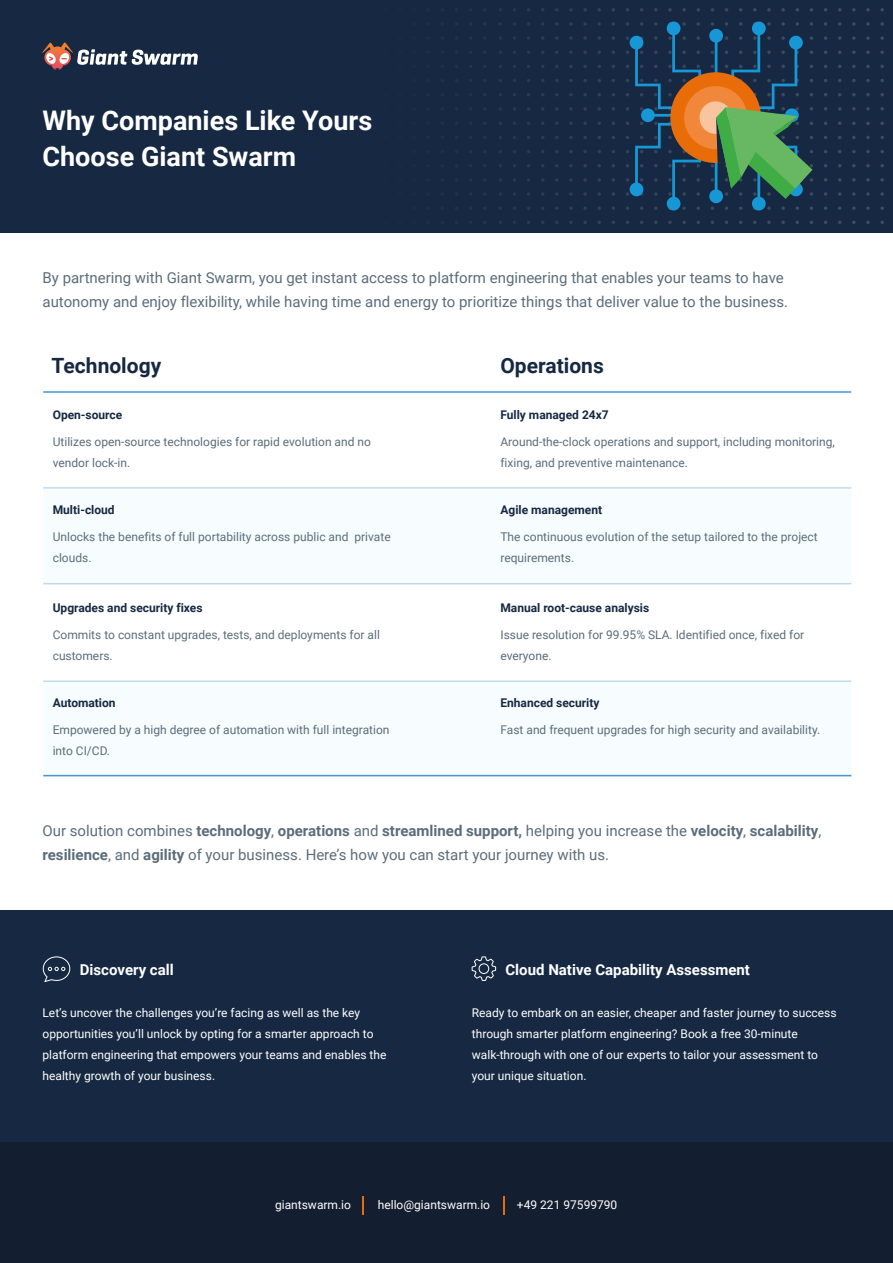
<style>
.page{position:relative;width:893px;height:1263px;background:#fff}
.page>*{position:absolute;margin:0;border:0;box-sizing:border-box;transform-origin:0 0}
.t1{font:700 27px/36px "Roboto";color:#fff}
.t2{font:700 21px "Roboto";color:#162842}
.t3{font:15px/24px "Roboto";color:#5c6d7a}
.t4{font:700 15px "Roboto";color:#fff}
.t5{font:12px/21px "Roboto";color:#5c6d7a}
.t6{font:12px/21px "Roboto";color:#fff}
.t7{font:700 12px "Roboto";color:#162842}
.s1{font-weight:700}
</style>
<div class="page">
<div style="left:0;top:910px;width:893px;height:353px;background:#162842"></div>
<div style="left:0;top:1143px;width:893px;height:120px;background:#141e31"></div>
<svg style="left:471px;top:956px;width:26px;height:25px"></svg>
<svg style="left:42px;top:956px;width:29px;height:27px"></svg>
<div style="left:43px;top:488px;width:808px;height:96px;background:#f7fcff"></div>
<div style="left:0;top:0;width:893px;height:232px;background:#162842"></div>
<svg style="left:42px;top:43px;width:156px;height:27px"></svg>
<hr style="left:43px;top:391px;width:808px;height:2px;background:#4696d2">
<div style="left:43px;top:681px;width:808px;height:96px;background:#f7fcff"></div>
<hr style="left:43px;top:775px;width:808px;height:1px;background:#4696d2">
<svg style="left:362px;top:1196px;width:2px;height:18px"></svg>
<svg style="left:503px;top:1196px;width:2px;height:18px"></svg>
<hr style="left:43px;top:583px;width:808px;height:1px;background:#4696d2">
<hr style="left:43px;top:487px;width:808px;height:1px;background:#4696d2">
<hr style="left:43px;top:681px;width:808px;height:1px;background:#4696d2">
<svg style="left:630px;top:22px;width:182px;height:189px"></svg>
<h1 class="t1" style="left:43px;top:101px;width:331px">Why Companies Like Yours<br>Choose Giant Swarm</h1>
<p class="t3" style="left:43px;top:265px;width:747px">By partnering with Giant Swarm, you get instant access to platform engineering that enables your teams to have autonomy and enjoy flexibility, while having time and energy to prioritize things that deliver value to the business.</p>
<h2 class="t2" style="left:52px;top:351px;width:111px">Technology</h2>
<h2 class="t2" style="left:500px;top:351px;width:105px">Operations</h2>
<p class="t7" style="left:500px;top:406px;width:110px">Fully managed 24x7</p>
<p class="t5" style="left:500px;top:431px;width:336px">Around-the-clock operations and support, including monitoring, fixing, and preventive maintenance.</p>
<p class="t7" style="left:53px;top:501px;width:63px">Multi-cloud</p>
<p class="t5" style="left:53px;top:526px;width:339px">Unlocks the benefits of full portability across public and private clouds.</p>
<p class="t7" style="left:53px;top:406px;width:71px">Open-source</p>
<p class="t5" style="left:53px;top:431px;width:320px">Utilizes open-source technologies for rapid evolution and no vendor lock-in.</p>
<p class="t7" style="left:500px;top:501px;width:103px">Agile management</p>
<p class="t5" style="left:500px;top:526px;width:319px">The continuous evolution of the setup tailored to the project requirements.</p>
<p class="t7" style="left:53px;top:599px;width:151px">Upgrades and security fixes</p>
<p class="t5" style="left:53px;top:623px;width:329px">Commits to constant upgrades, tests, and deployments for all customers.</p>
<p class="t7" style="left:53px;top:695px;width:64px">Automation</p>
<p class="t5" style="left:53px;top:719px;width:338px">Empowered by a high degree of automation with full integration into CI/CD.</p>
<p class="t7" style="left:500px;top:599px;width:150px">Manual root-cause analysis</p>
<p class="t5" style="left:500px;top:623px;width:305px">Issue resolution for 99.95% SLA. Identified once, fixed for everyone.</p>
<p class="t7" style="left:500px;top:695px;width:101px">Enhanced security</p>
<p class="t5" style="left:500px;top:719px;width:321px">Fast and frequent upgrades for high security and availability.</p>
<p class="t3" style="left:43px;top:818px;width:780px">Our solution combines <span class="s1">technology</span>, <span class="s1">operations</span> and <span class="s1">streamlined support,</span> helping you increase the <span class="s1">velocity</span>, <span class="s1">scalability</span>, <span class="s1">resilience</span>, and <span class="s1">agility</span> of your business. Here’s how you can start your journey with us.</p>
<p class="t4" style="left:80px;top:959px;width:95px">Discovery call</p>
<p class="t6" style="left:43px;top:1002px;width:345px">Let’s uncover the challenges you’re facing as well as the key opportunities you’ll unlock by opting for a smarter approach to platform engineering that empowers your teams and enables the healthy growth of your business.</p>
<p class="t4" style="left:505px;top:959px;width:246px">Cloud Native Capability Assessment</p>
<p class="t6" style="left:472px;top:1002px;width:366px">Ready to embark on an easier, cheaper and faster journey to success through smarter platform engineering? Book a free 30-minute walk-through with one of our experts to tailor your assessment to your unique situation.</p>
<p class="t6" style="left:275px;top:1194px;width:77px">giantswarm.io</p>
<p class="t6" style="left:378px;top:1194px;width:114px">hello@giantswarm.io</p>
<p class="t6" style="left:517px;top:1194px;width:102px">+49 221 97599790</p>
</div>
